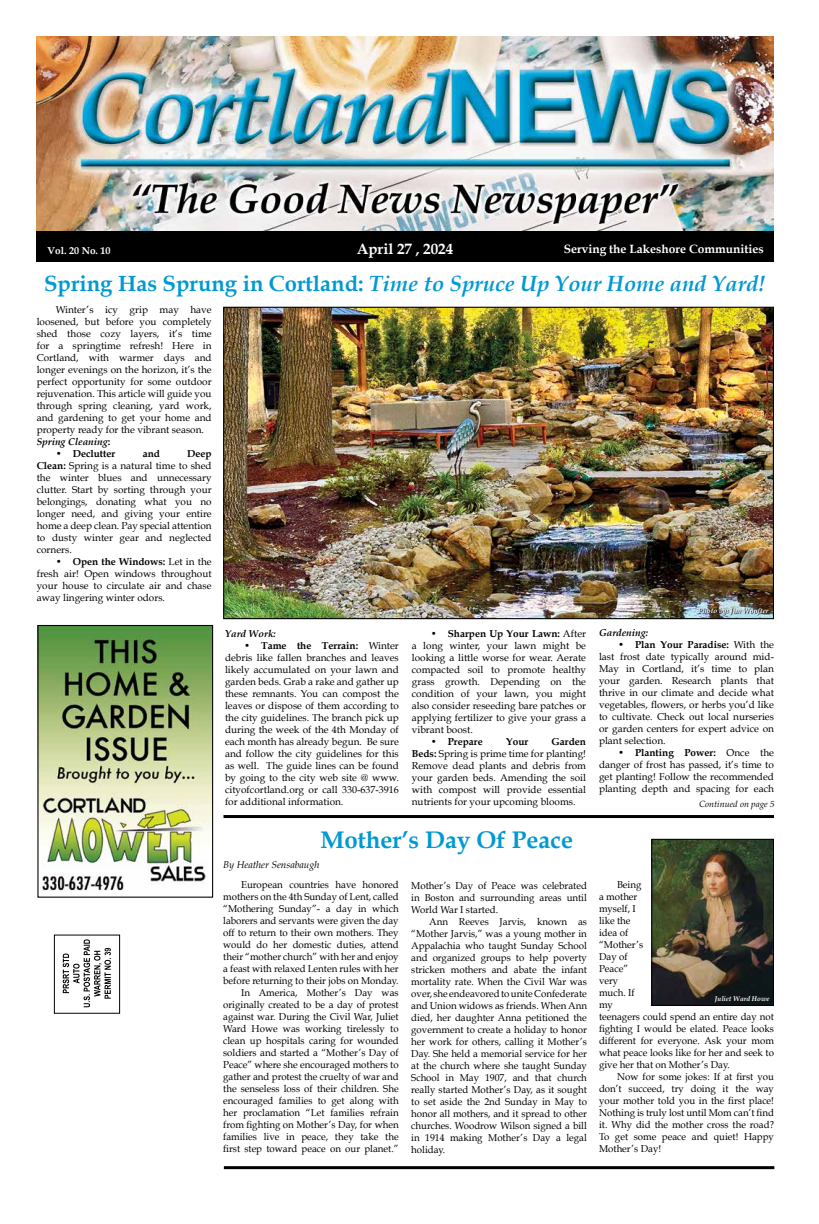
<style>
.page{position:relative;width:819px;height:1224px;background:#fff}
.page>*{position:absolute;margin:0;border:0;box-sizing:border-box;transform-origin:0 0}
.t1{font:700 24px "Book Antiqua";color:#0099d3}
.t2{font:italic 700 22px "Book Antiqua";color:#0099d3}
.t3{font:700 15px "Book Antiqua";color:#fff}
.t4{font:700 12px "Book Antiqua";color:#fff}
.t5{font:10px/12px "Book Antiqua";color:#000;text-align:justify}
.t6{font:700 10px "Book Antiqua";color:#000}
.t7{font:italic 10px "Book Antiqua";color:#000}
.t8{font:italic 700 10px "Book Antiqua";color:#000}
.t9{font:700 10px "Book Antiqua";color:#fff}
.t10{font:italic 9px "Book Antiqua";color:#000}
.t11{font:italic 700 7px "Book Antiqua";color:#fff}
.s1{font-style:normal}
.s2{font-weight:700;font-style:italic}
.s3{font-weight:700}
.s4{font-weight:400}
</style>
<div class="page">
<img style="left:36px;top:36px;width:738px;height:196px">
<div style="left:36px;top:232px;width:738px;height:30px;background:#000"></div>
<div style="left:54px;top:935px;width:66px;height:79px;border:1px solid #000"></div>
<svg style="left:63px;top:939px;width:48px;height:68px"></svg>
<hr style="left:224px;top:815px;width:550px;height:3px;background:#000">
<hr style="left:224px;top:1166px;width:550px;height:3px;background:#000">
<img style="left:39px;top:627px;width:172px;height:264px">
<div style="left:37px;top:625px;width:176px;height:273px;border:1px solid #000"></div>
<img style="left:225px;top:309px;width:547px;height:308px">
<svg style="left:698px;top:608px;width:71px;height:8px"></svg>
<img style="left:653px;top:841px;width:119px;height:163px">
<div style="left:651px;top:839px;width:123px;height:167px;border:1px solid #000"></div>
<h3 class="t3" style="left:357px;top:240px;width:98px">April 27 , 2024</h3>
<p class="t9" style="left:48px;top:245px;width:65px">Vol. 20 No. 10</p>
<p class="t4" style="left:564px;top:242px;width:201px">Serving the Lakeshore Communities</p>
<h2 class="t2" style="left:44px;top:271px;width:723px"><span class="s1">Spring Has Sprung in Cortland:</span> Time to Spruce Up Your Home and Yard!</h2>
<p class="t5" style="left:37px;top:303px;width:176px;text-align:left;text-indent:19px">Winter’s icy grip may have loosened, but before you completely shed those cozy layers, it’s time for a springtime refresh! Here in Cortland, with warmer days and longer evenings on the horizon, it’s the perfect opportunity for some outdoor rejuvenation. This article will guide you through spring cleaning, yard work, and gardening to get your home and property ready for the vibrant season.<br><span class="s2">Spring Cleaning</span><span class="s3">:</span></p>
<p class="t6" style="left:56px;top:447px;width:61px"><span class="s4">•</span> Declutter</p>
<p class="t6" style="left:143px;top:447px;width:19px">and</p>
<p class="t5" style="left:37px;top:447px;width:176px;text-indent:151px"><span class="s3">Deep Clean:</span> Spring is a natural time to shed the winter blues and unnecessary clutter. Start by sorting through your belongings, donating what you no longer need, and giving your entire home a deep clean. Pay special attention to dusty winter gear and neglected corners.</p>
<p class="t5" style="left:37px;top:555px;width:176px;text-indent:19px">• <span class="s3">Open the Windows:</span> Let in the fresh air! Open windows throughout your house to circulate air and chase away lingering winter odors.</p>
<p class="t8" style="left:225px;top:627px;width:53px">Yard Work:</p>
<p class="t5" style="left:225px;top:639px;width:175px;text-indent:19px">• <span class="s3">Tame the Terrain:</span> Winter debris like fallen branches and leaves likely accumulated on your lawn and garden beds. Grab a rake and gather up these remnants. You can compost the leaves or dispose of them according to the city guidelines. The branch pick up during the week of the 4th Monday of each month has already begun. Be sure and follow the city guidelines for this as well. The guide lines can be found by going to the city web site @ www. cityofcortland.org or call 330-637-3916 for additional information.</p>
<p class="t5" style="left:412px;top:627px;width:176px;text-indent:19px">• <span class="s3">Sharpen Up Your Lawn:</span> After a long winter, your lawn might be looking a little worse for wear. Aerate compacted soil to promote healthy grass growth. Depending on the condition of your lawn, you might also consider reseeding bare patches or applying fertilizer to give your grass a vibrant boost.</p>
<p class="t6" style="left:431px;top:735px;width:53px"><span class="s4">•</span> Prepare</p>
<p class="t6" style="left:506px;top:735px;width:24px">Your</p>
<p class="t5" style="left:412px;top:735px;width:176px;text-indent:140px"><span class="s3">Garden Beds:</span> Spring is prime time for planting!<br>Remove dead plants and debris from your garden beds. Amending the soil with compost will provide essential nutrients for your upcoming blooms.</p>
<h1 class="t1" style="left:321px;top:826px;width:254px">Mother’s Day Of Peace</h1>
<p class="t7" style="left:223px;top:859px;width:98px">By Heather Sensabaugh</p>
<p class="t5" style="left:223px;top:879px;width:177px;text-align:right">European countries have honored mothers on the 4th Sunday of Lent, called “Mothering Sunday”- a day in which laborers and servants were given the day off to return to their own mothers. They would do her domestic duties, attend their “mother church” with her and enjoy a feast with relaxed Lenten rules with her before returning to their jobs on Monday.<br>In America, Mother’s Day was originally created to be a day of protest against war. During the Civil War, Juliet Ward Howe was working tirelessly to clean up hospitals caring for wounded soldiers and started a “Mother’s Day of Peace” where she encouraged mothers to gather and protest the cruelty of war and the senseless loss of their children. She encouraged families to get along with her proclamation “Let families refrain from fighting on Mother’s Day, for when families live in peace, they take the first step toward peace on our planet.”</p>
<p class="t5" style="left:411px;top:879px;width:177px">Mother’s Day of Peace was celebrated in Boston and surrounding areas until World War I started.</p>
<p class="t5" style="left:411px;top:915px;width:177px;text-indent:18px">Ann Reeves Jarvis, known as “Mother Jarvis,” was a young mother in Appalachia who taught Sunday School and organized groups to help poverty stricken mothers and abate the infant mortality rate. When the Civil War was over, she endeavored to unite Confederate and Union widows as friends. When Ann died, her daughter Anna petitioned the government to create a holiday to honor her work for others, calling it Mother’s Day. She held a memorial service for her at the church where she taught Sunday School in May 1907, and that church really started Mother’s Day, as it sought to set aside the 2nd Sunday in May to honor all mothers, and it spread to other churches. Woodrow Wilson signed a bill in 1914 making Mother’s Day a legal holiday.</p>
<p class="t11" style="left:698px;top:607px;width:72px">Photo by: Jim Woofter</p>
<p class="t8" style="left:599px;top:627px;width:51px">Gardening:</p>
<p class="t5" style="left:599px;top:639px;width:176px;text-indent:19px">• <span class="s3">Plan Your Paradise:</span> With the last frost date typically around mid-May in Cortland, it’s time to plan your garden. Research plants that thrive in our climate and decide what vegetables, flowers, or herbs you’d like to cultivate. Check out local nurseries or garden centers for expert advice on plant selection.</p>
<p class="t5" style="left:599px;top:747px;width:176px;text-indent:19px">• <span class="s3">Planting Power:</span> Once the danger of frost has passed, it’s time to get planting! Follow the recommended planting depth and spacing for each</p>
<p class="t10" style="left:699px;top:799px;width:77px">Continued on page 5</p>
<p class="t5" style="left:599px;top:879px;width:46px;text-align:left;text-indent:18px">Being a mother myself, I like the idea of “Mother’s<br>Day of<br>Peace” very much. If my</p>
<p class="t11" style="left:715px;top:994px;width:56px">Juliet Ward Howe</p>
<p class="t5" style="left:599px;top:1011px;width:176px">teenagers could spend an entire day not fighting I would be elated. Peace looks different for everyone. Ask your mom what peace looks like for her and seek to give her that on Mother’s Day.</p>
<p class="t5" style="left:599px;top:1071px;width:176px;text-indent:18px">Now for some jokes: If at first you don’t succeed, try doing it the way your mother told you in the first place!<br>Nothing is truly lost until Mom can’t find it. Why did the mother cross the road?<br>To get some peace and quiet! Happy Mother’s Day!</p>
</div>
